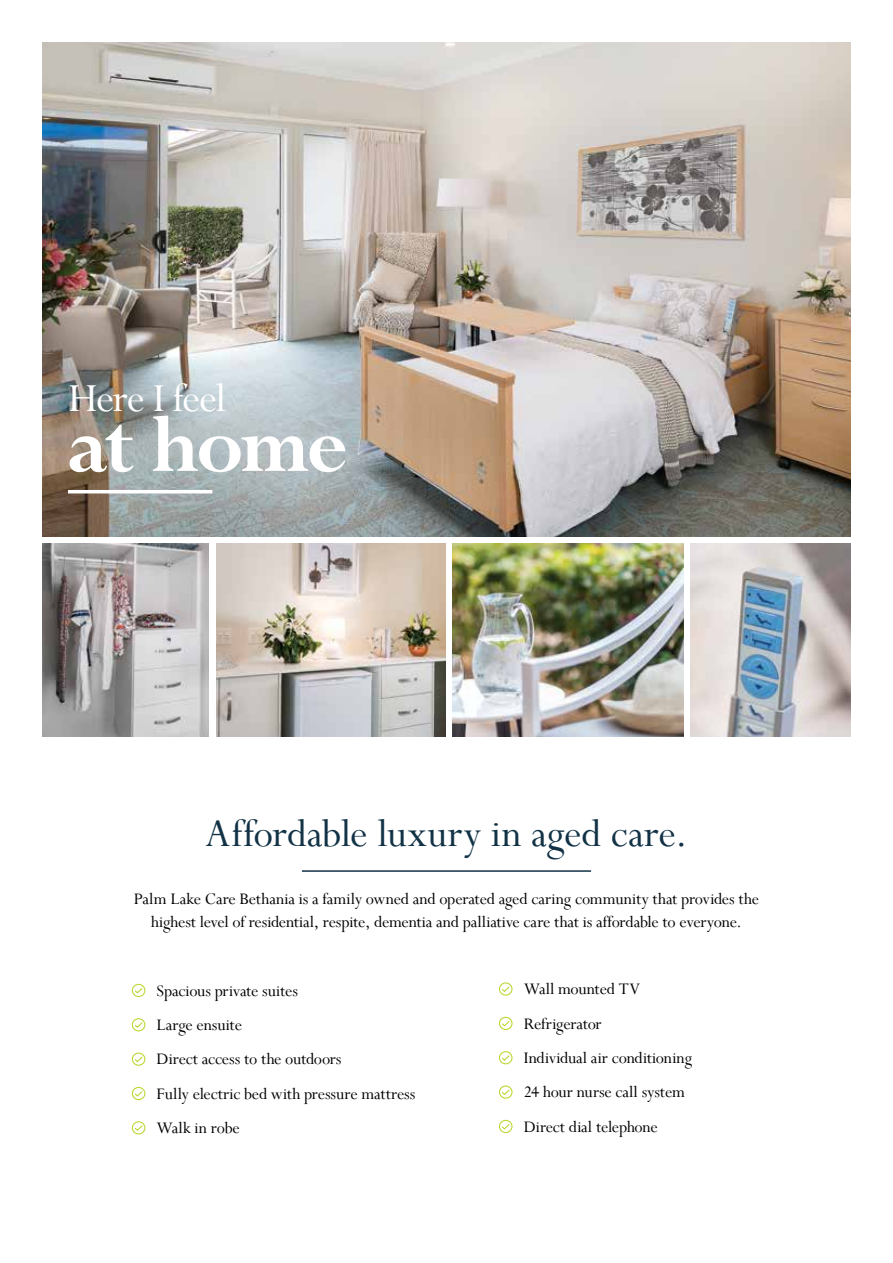
<style>
.page{position:relative;width:893px;height:1263px;background:#fff}
.page>*{position:absolute;margin:0;border:0;box-sizing:border-box;transform-origin:0 0}
.t1{font:700 88.35px "Perpetua";letter-spacing:-.05em;color:#fff}
.t2{font:44.4px "Perpetua";letter-spacing:-.03em;color:#fff}
.t3{font:43.2px "Perpetua";letter-spacing:-.005em;color:#123246}
.t4{font:18px/34.3px "Perpetua";letter-spacing:-.01em;color:#000}
</style>
<div class="page">
<img style="left:43px;top:43px;width:807px;height:493px">
<hr style="left:68px;top:490px;width:144px;height:3px;background:#fff">
<img style="left:43px;top:543px;width:166px;height:194px">
<img style="left:690px;top:543px;width:160px;height:194px">
<img style="left:216px;top:543px;width:230px;height:194px">
<img style="left:453px;top:543px;width:230px;height:194px">
<div style="left:132px;top:984px;width:13px;height:13px;border:1px solid #bcd631;border-radius:50%"></div>
<svg style="left:134px;top:987px;width:9px;height:7px"></svg>
<div style="left:132px;top:1018px;width:13px;height:13px;border:1px solid #bcd631;border-radius:50%"></div>
<svg style="left:134px;top:1021px;width:9px;height:8px"></svg>
<div style="left:132px;top:1052px;width:13px;height:14px;border:1px solid #bcd631;border-radius:50%"></div>
<svg style="left:134px;top:1056px;width:9px;height:7px"></svg>
<div style="left:132px;top:1087px;width:13px;height:13px;border:1px solid #bcd631;border-radius:50%"></div>
<svg style="left:134px;top:1090px;width:9px;height:7px"></svg>
<div style="left:132px;top:1121px;width:13px;height:13px;border:1px solid #bcd631;border-radius:50%"></div>
<svg style="left:134px;top:1124px;width:9px;height:8px"></svg>
<div style="left:499px;top:982px;width:14px;height:14px;border:1px solid #bcd631;border-radius:50%"></div>
<svg style="left:501px;top:985px;width:10px;height:8px"></svg>
<div style="left:499px;top:1017px;width:14px;height:13px;border:1px solid #bcd631;border-radius:50%"></div>
<svg style="left:501px;top:1020px;width:10px;height:7px"></svg>
<div style="left:499px;top:1051px;width:14px;height:13px;border:1px solid #bcd631;border-radius:50%"></div>
<svg style="left:501px;top:1054px;width:10px;height:7px"></svg>
<div style="left:499px;top:1085px;width:14px;height:14px;border:1px solid #bcd631;border-radius:50%"></div>
<svg style="left:501px;top:1089px;width:10px;height:7px"></svg>
<div style="left:499px;top:1120px;width:14px;height:13px;border:1px solid #bcd631;border-radius:50%"></div>
<svg style="left:501px;top:1123px;width:10px;height:7px"></svg>
<hr style="left:302px;top:870px;width:289px;height:2px;background:#123246">
<h2 class="t2" style="left:68px;top:377px;width:160px">Here I feel</h2>
<h1 class="t1" style="left:68px;top:405px;width:281px">at home</h1>
<h3 class="t3" style="left:205px;top:814px;width:484px">Affordable luxury in aged care.</h3>
<p class="t4" style="left:134px;top:889px;width:626px;line-height:22.5px;text-align:center">Palm Lake Care Bethania is a family owned and operated aged caring community that provides the highest level of residential, respite, dementia and palliative care that is affordable to everyone.</p>
<p class="t4" style="left:157px;top:974px;width:260px">Spacious private suites<br>Large ensuite<br>Direct access to the outdoors<br>Fully electric bed with pressure mattress<br>Walk in robe</p>
<p class="t4" style="left:524px;top:973px;width:170px">Wall mounted TV<br>Refrigerator<br>Individual air conditioning<br>24 hour nurse call system<br>Direct dial telephone</p>
</div>
